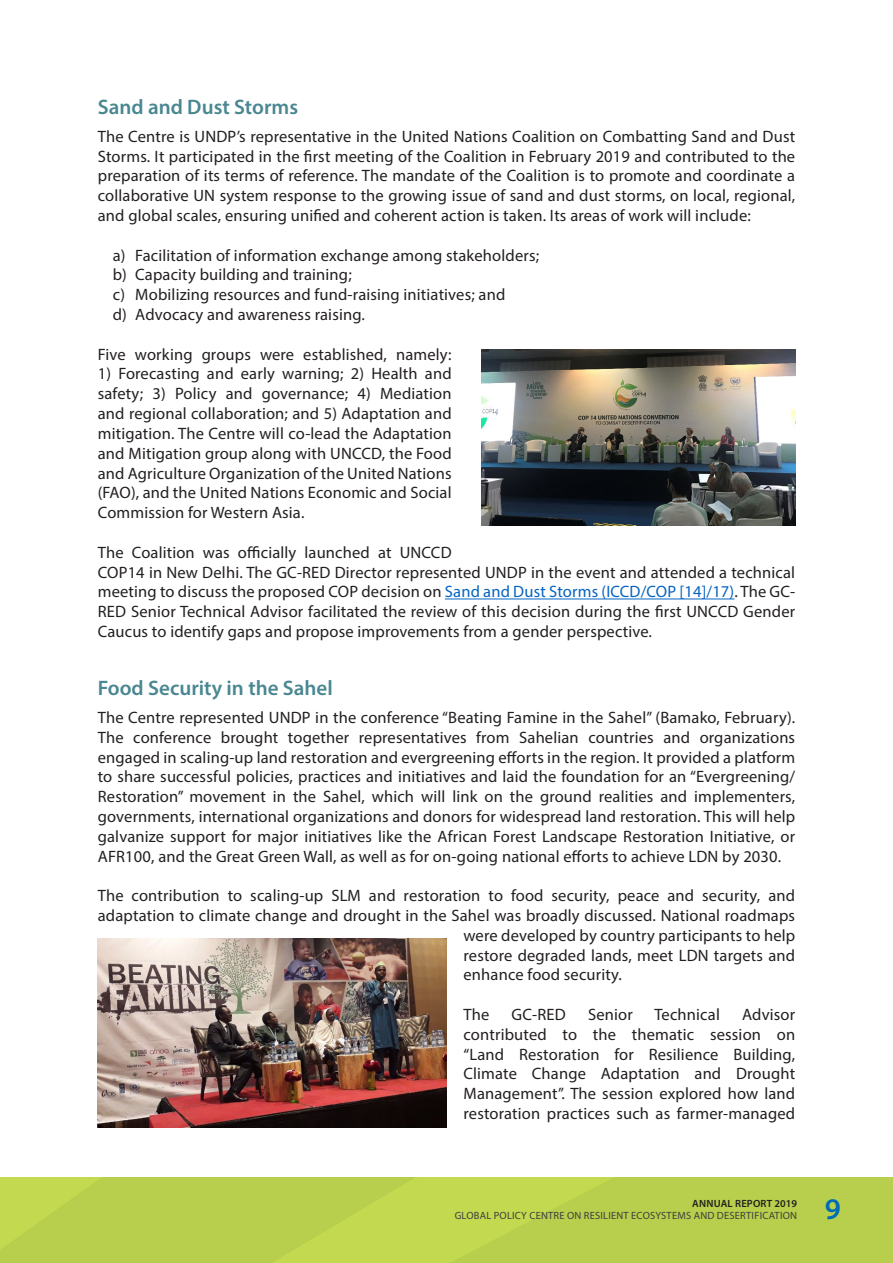
<style>
.page{position:relative;width:893px;height:1263px;background:#fff}
.page>*{position:absolute;margin:0;border:0;box-sizing:border-box;transform-origin:0 0}
.t1{font:600 30px "Myriad Pro";color:#006bb6}
.t2{font:600 21px "Myriad Pro";color:#4a8791}
.Body{font:16.5px/19.8px "Myriad Pro";letter-spacing:.01em;color:#231f20;text-align:justify}
.t3{font:10.5px "Myriad Pro";letter-spacing:.02em;color:#3e3e3f}
.t4{font:600 10.5px "Myriad Pro";letter-spacing:.02em;color:#231f20}
.s1{color:#0563c1}
</style>
<div class="page">
<svg style="left:0;top:1178px;width:893px;height:85px;background:#bad14d"></svg>
<hr style="left:445px;top:598px;width:289px;height:1px;background:#0563c1">
<img style="left:481px;top:350px;width:314px;height:175px">
<img style="left:98px;top:939px;width:348px;height:188px">
<h2 class="t2" style="left:98px;top:93px;width:202px">Sand and Dust Storms</h2>
<p class="Body" style="left:98px;top:126px;width:699px">The Centre is UNDP’s representative in the United Nations Coalition on Combatting Sand and Dust Storms. It participated in the first meeting of the Coalition in February 2019 and contributed to the preparation of its terms of reference. The mandate of the Coalition is to promote and coordinate a collaborative UN system response to the growing issue of sand and dust storms, on local, regional, and global scales, ensuring unified and coherent action is taken. Its areas of work will include:</p>
<p class="Body" style="left:113px;top:245px;width:428px">a) Facilitation of information exchange among stakeholders;</p>
<p class="Body" style="left:113px;top:265px;width:240px">b) Capacity building and training;</p>
<p class="Body" style="left:113px;top:285px;width:394px">c) Mobilizing resources and fund-raising initiatives; and</p>
<p class="Body" style="left:113px;top:304px;width:254px">d) Advocacy and awareness raising.</p>
<p class="Body" style="left:98px;top:344px;width:355px">Five working groups were established, namely:</p>
<p class="Body" style="left:98px;top:364px;width:355px">1) Forecasting and early warning; 2) Health and safety; 3) Policy and governance; 4) Mediation and regional collaboration; and 5) Adaptation and mitigation. The Centre will co-lead the Adaptation and Mitigation group along with UNCCD, the Food and Agriculture Organization of the United Nations (FAO), and the United Nations Economic and Social Commission for Western Asia.</p>
<p class="Body" style="left:98px;top:542px;width:699px;text-align:left">The Coalition was officially launched at UNCCD<br>COP14 in New Delhi. The GC-RED Director represented UNDP in the event and attended a technical meeting to discuss the proposed COP decision on <span class="s1">Sand and Dust Storms (ICCD/COP [14]/17)</span>. The GC-RED Senior Technical Advisor facilitated the review of this decision during the first UNCCD Gender Caucus to identify gaps and propose improvements from a gender perspective.</p>
<h2 class="t2" style="left:98px;top:674px;width:237px">Food Security in the Sahel</h2>
<p class="Body" style="left:98px;top:707px;width:699px">The Centre represented UNDP in the conference “Beating Famine in the Sahel” (Bamako, February).<br>The conference brought together representatives from Sahelian countries and organizations engaged in scaling-up land restoration and evergreening efforts in the region. It provided a platform to share successful policies, practices and initiatives and laid the foundation for an “Evergreening/ Restoration” movement in the Sahel, which will link on the ground realities and implementers, governments, international organizations and donors for widespread land restoration. This will help galvanize support for major initiatives like the African Forest Landscape Restoration Initiative, or AFR100, and the Great Green Wall, as well as for on-going national efforts to achieve LDN by 2030.</p>
<p class="Body" style="left:98px;top:885px;width:699px">The contribution to scaling-up SLM and restoration to food security, peace and security, and</p>
<p class="Body" style="left:98px;top:905px;width:699px">adaptation to climate change and drought in the Sahel was broadly discussed. National roadmaps</p>
<p class="Body" style="left:463px;top:925px;width:333px">were developed by country participants to help</p>
<p class="Body" style="left:463px;top:945px;width:333px">restore degraded lands, meet LDN targets and</p>
<p class="Body" style="left:463px;top:965px;width:160px">enhance food security.</p>
<p class="Body" style="left:463px;top:1004px;width:27px">The</p>
<p class="Body" style="left:512px;top:1004px;width:56px">GC-RED</p>
<p class="Body" style="left:588px;top:1004px;width:46px">Senior</p>
<p class="Body" style="left:654px;top:1004px;width:67px">Technical</p>
<p class="Body" style="left:463px;top:1004px;width:333px;text-indent:279px">Advisor contributed to the thematic session on “Land Restoration for Resilience Building, Climate Change Adaptation and Drought Management”. The session explored how land restoration practices such as farmer-managed</p>
<p class="t4" style="left:692px;top:1196px;width:106px">ANNUAL REPORT 2019</p>
<p class="t3" style="left:455px;top:1209px;width:344px">GLOBAL POLICY CENTRE ON RESILIENT ECOSYSTEMS AND DESERTIFICATION</p>
<h1 class="t1" style="left:825px;top:1190px;width:18px">9</h1>
</div>
